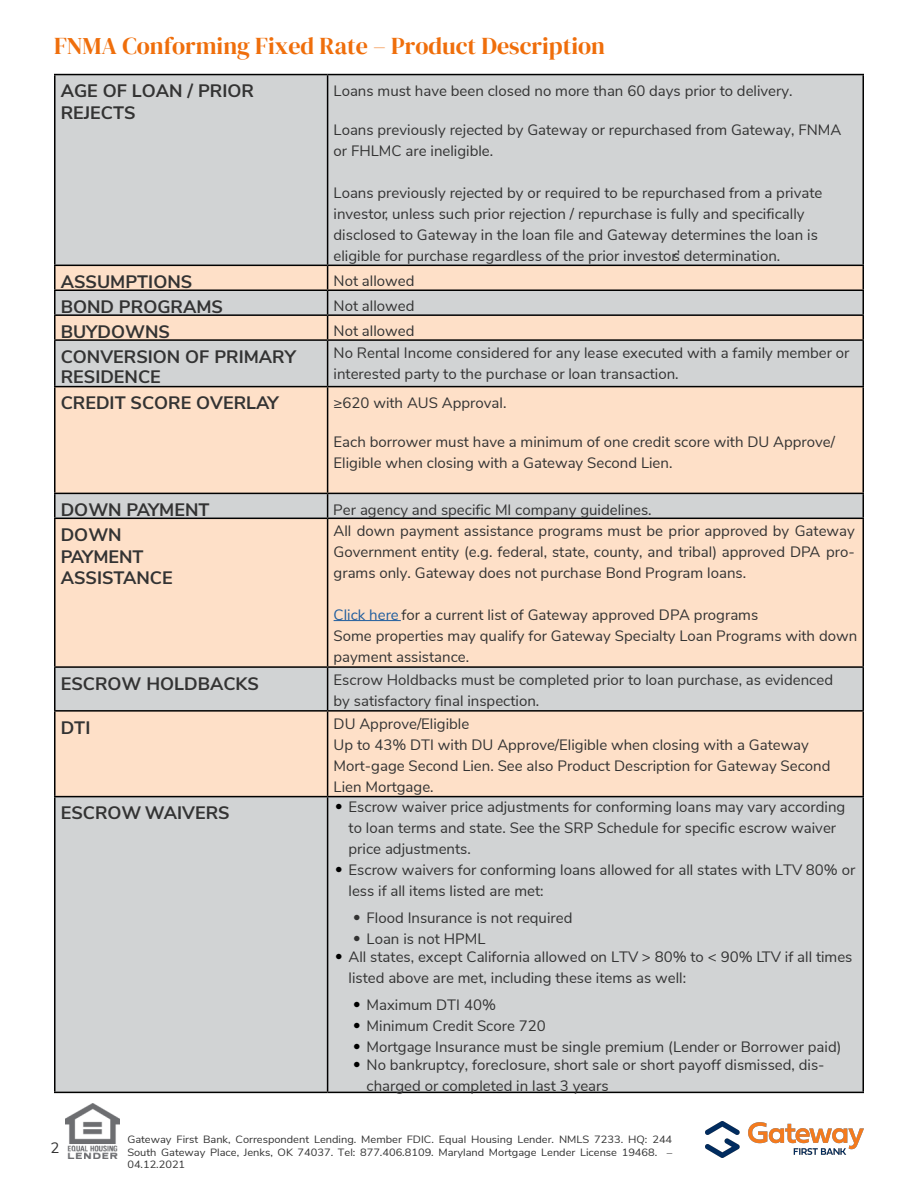
<style>
.page{position:relative;width:918px;height:1188px;background:#fff}
.page>*{position:absolute;margin:0;border:0;box-sizing:border-box;transform-origin:0 0}
.t1{font:24px "DM Serif Display";color:#ef6e0b}
.t2{font:700 18px/21.6px "Nunito Sans";color:#333}
.t3{font:15px/21px "Nunito Sans";color:#333}
.t4{font:10.5px/12.6px "Nunito Sans";color:#333;scale:1.05 1}
.t5{font:10.5px "Nunito Sans";color:#333;scale:1.05 1}
.s1{color:#215e9e}
.s2{font-family:"Helvetica LT Pro";font-weight:300;color:#000}
.s3{font-family:"Helvetica LT Pro";font-weight:300}
</style>
<div class="page">
<div style="left:56px;top:75px;width:806px;height:1017px;background:#d1d3d4"></div>
<svg style="left:56px;top:266px;width:806px;height:530px;background:#f1dbca"></svg>
<hr style="left:54px;top:74px;width:274px;height:1px;background:#000">
<hr style="left:54px;top:75px;width:2px;height:190px;background:#000">
<hr style="left:328px;top:74px;width:536px;height:1px;background:#000">
<hr style="left:327px;top:75px;width:1px;height:190px;background:#000">
<hr style="left:862px;top:75px;width:2px;height:190px;background:#000">
<hr style="left:54px;top:265px;width:274px;height:1px;background:#000">
<hr style="left:54px;top:266px;width:2px;height:23px;background:#000">
<hr style="left:328px;top:265px;width:536px;height:1px;background:#000">
<hr style="left:862px;top:266px;width:2px;height:23px;background:#000">
<hr style="left:54px;top:289px;width:274px;height:2px;background:#000">
<hr style="left:54px;top:291px;width:2px;height:23px;background:#000">
<hr style="left:328px;top:289px;width:536px;height:2px;background:#000">
<hr style="left:862px;top:291px;width:2px;height:23px;background:#000">
<hr style="left:54px;top:314px;width:274px;height:2px;background:#000">
<hr style="left:54px;top:316px;width:2px;height:23px;background:#000">
<hr style="left:328px;top:314px;width:536px;height:2px;background:#000">
<svg style="left:327px;top:266px;width:1px;height:73px"></svg>
<hr style="left:862px;top:316px;width:2px;height:23px;background:#000">
<hr style="left:54px;top:339px;width:274px;height:2px;background:#000">
<hr style="left:54px;top:341px;width:2px;height:45px;background:#000">
<hr style="left:328px;top:339px;width:536px;height:2px;background:#000">
<hr style="left:327px;top:341px;width:1px;height:45px;background:#000">
<hr style="left:862px;top:341px;width:2px;height:45px;background:#000">
<hr style="left:54px;top:386px;width:274px;height:1px;background:#000">
<hr style="left:54px;top:387px;width:2px;height:106px;background:#000">
<hr style="left:328px;top:386px;width:536px;height:1px;background:#000">
<hr style="left:327px;top:387px;width:1px;height:106px;background:#000">
<hr style="left:862px;top:387px;width:2px;height:106px;background:#000">
<hr style="left:54px;top:493px;width:274px;height:1px;background:#000">
<hr style="left:54px;top:494px;width:2px;height:24px;background:#000">
<hr style="left:328px;top:493px;width:536px;height:1px;background:#000">
<svg style="left:327px;top:494px;width:1px;height:24px"></svg>
<hr style="left:862px;top:494px;width:2px;height:24px;background:#000">
<hr style="left:54px;top:518px;width:274px;height:1px;background:#000">
<hr style="left:54px;top:519px;width:2px;height:147px;background:#000">
<hr style="left:328px;top:518px;width:536px;height:1px;background:#000">
<hr style="left:327px;top:519px;width:1px;height:147px;background:#000">
<hr style="left:862px;top:519px;width:2px;height:147px;background:#000">
<hr style="left:54px;top:666px;width:274px;height:2px;background:#000">
<hr style="left:54px;top:668px;width:2px;height:42px;background:#000">
<hr style="left:328px;top:666px;width:536px;height:2px;background:#000">
<hr style="left:327px;top:668px;width:1px;height:42px;background:#000">
<hr style="left:862px;top:668px;width:2px;height:42px;background:#000">
<hr style="left:54px;top:710px;width:274px;height:2px;background:#000">
<hr style="left:54px;top:712px;width:2px;height:84px;background:#000">
<hr style="left:328px;top:710px;width:536px;height:2px;background:#000">
<hr style="left:327px;top:712px;width:1px;height:84px;background:#000">
<hr style="left:862px;top:712px;width:2px;height:84px;background:#000">
<hr style="left:54px;top:796px;width:274px;height:1px;background:#000">
<hr style="left:54px;top:797px;width:2px;height:295px;background:#000">
<hr style="left:328px;top:796px;width:536px;height:1px;background:#000">
<hr style="left:327px;top:797px;width:1px;height:295px;background:#000">
<hr style="left:862px;top:797px;width:2px;height:295px;background:#000">
<hr style="left:54px;top:1092px;width:274px;height:1px;background:#000">
<hr style="left:328px;top:1092px;width:536px;height:1px;background:#000">
<hr style="left:334px;top:620px;width:67px;height:1px;background:#215e9e">
<img style="left:706px;top:1122px;width:157px;height:36px">
<img style="left:66px;top:1103px;width:54px;height:56px">
<h1 class="t1" style="left:54px;top:32px;width:553px">FNMA Conforming Fixed Rate – Product Description</h1>
<p class="t2" style="left:61px;top:79px;width:195px">AGE OF LOAN / PRIOR<br>REJECTS</p>
<p class="t3" style="left:334px;top:79px;width:461px">Loans must have been closed no more than 60 days prior to delivery.</p>
<p class="t3" style="left:334px;top:118px;width:509px">Loans previously rejected by Gateway or repurchased from Gateway, FNMA or FHLMC are ineligible.</p>
<p class="t3" style="left:334px;top:181px;width:490px">Loans previously rejected by or required to be repurchased from a private investor, unless such prior rejection / repurchase is fully and specifically disclosed to Gateway in the loan file and Gateway determines the loan is eligible for purchase regardless of the prior investor’s determination.</p>
<p class="t2" style="left:61px;top:270px;width:133px">ASSUMPTIONS</p>
<p class="t3" style="left:334px;top:270px;width:82px">Not allowed</p>
<p class="t2" style="left:61px;top:295px;width:164px">BOND PROGRAMS</p>
<p class="t3" style="left:334px;top:295px;width:82px">Not allowed</p>
<p class="t2" style="left:61px;top:320px;width:111px">BUYDOWNS</p>
<p class="t3" style="left:334px;top:320px;width:82px">Not allowed</p>
<p class="t2" style="left:61px;top:345px;width:237px;line-height:20.4px">CONVERSION OF PRIMARY<br>RESIDENCE</p>
<p class="t3" style="left:334px;top:342px;width:518px">No Rental Income considered for any lease executed with a family member or interested party to the purchase or loan transaction.</p>
<p class="t2" style="left:61px;top:391px;width:220px">CREDIT SCORE OVERLAY</p>
<p class="t3" style="left:334px;top:391px;width:174px">≥620 with AUS Approval.</p>
<p class="t3" style="left:334px;top:430px;width:503px">Each borrower must have a minimum of one credit score with DU Approve/<br>Eligible when closing with a Gateway Second Lien.</p>
<p class="t2" style="left:61px;top:498px;width:150px">DOWN PAYMENT</p>
<p class="t3" style="left:333px;top:498px;width:320px">Per agency and specific MI company guidelines.</p>
<p class="t2" style="left:61px;top:523px;width:113px">DOWN<br>PAYMENT<br>ASSISTANCE</p>
<p class="t3" style="left:334px;top:520px;width:523px;text-align:justify">All down payment assistance programs must be prior approved by Gateway Government entity (e.g. federal, state, county, and tribal) approved DPA pro&shy;grams only. Gateway does not purchase Bond Program loans.</p>
<p class="t3" style="left:334px;top:604px;width:525px"><span class="s1">Click here</span> for a current list of Gateway approved DPA programs<br>Some properties may qualify for Gateway Specialty Loan Programs with down payment assistance.</p>
<p class="t2" style="left:61px;top:672px;width:200px">ESCROW HOLDBACKS</p>
<p class="t3" style="left:334px;top:669px;width:501px">Escrow Holdbacks must be completed prior to loan purchase, as evidenced by satisfactory final inspection.</p>
<p class="t2" style="left:61px;top:716px;width:31px">DTI</p>
<p class="t3" style="left:334px;top:712px;width:498px">DU Approve/Eligible<br>Up to 43% DTI with DU Approve/Eligible when closing with a Gateway Mort-gage Second Lien. See also Product Description for Gateway Second Lien Mortgage.</p>
<p class="t2" style="left:61px;top:801px;width:171px">ESCROW WAIVERS</p>
<p class="t3" style="left:349px;top:795px;width:498px;text-indent:-14px"><span class="s2">•</span> Escrow waiver price adjustments for conforming loans may vary according to loan terms and state. See the SRP Schedule for specific escrow waiver price adjustments.</p>
<p class="t3" style="left:349px;top:858px;width:508px;text-indent:-13px"><span class="s2">•</span> Escrow waivers for conforming loans allowed for all states with LTV 80% or less if all items listed are met:</p>
<p class="t3" style="left:353px;top:906px;width:221px"><span class="s3">•</span> Flood Insurance is not required</p>
<p class="t3" style="left:353px;top:927px;width:134px"><span class="s3">•</span> Loan is not HPML</p>
<p class="t3" style="left:349px;top:945px;width:505px;text-indent:-13px"><span class="s2">•</span> All states, except California allowed on LTV &gt; 80% to &lt; 90% LTV if all times listed above are met, including these items as well:</p>
<p class="t3" style="left:353px;top:993px;width:144px"><span class="s2">•</span> Maximum DTI 40%</p>
<p class="t3" style="left:353px;top:1014px;width:194px"><span class="s2">•</span> Minimum Credit Score 720</p>
<p class="t3" style="left:353px;top:1035px;width:490px"><span class="s2">•</span> Mortgage Insurance must be single premium (Lender or Borrower paid)</p>
<p class="t3" style="left:367px;top:1053px;width:460px;text-indent:-14px"><span class="s2">•</span> No bankruptcy, foreclosure, short sale or short payoff dismissed, dis&shy;charged or completed in last 3 years</p>
<p class="t3" style="left:50px;top:1137px;width:10px">2</p>
<p class="t4" style="left:127px;top:1133px;width:520px">Gateway First Bank, Correspondent Lending. Member FDIC. Equal Housing Lender. NMLS 7233. HQ: 244<br>South Gateway Place, Jenks, OK 74037. Tel: 877.406.8109. Maryland Mortgage Lender License 19468. –</p>
<p class="t5" style="left:127px;top:1157px;width:57px">04.12.2021</p>
</div>
